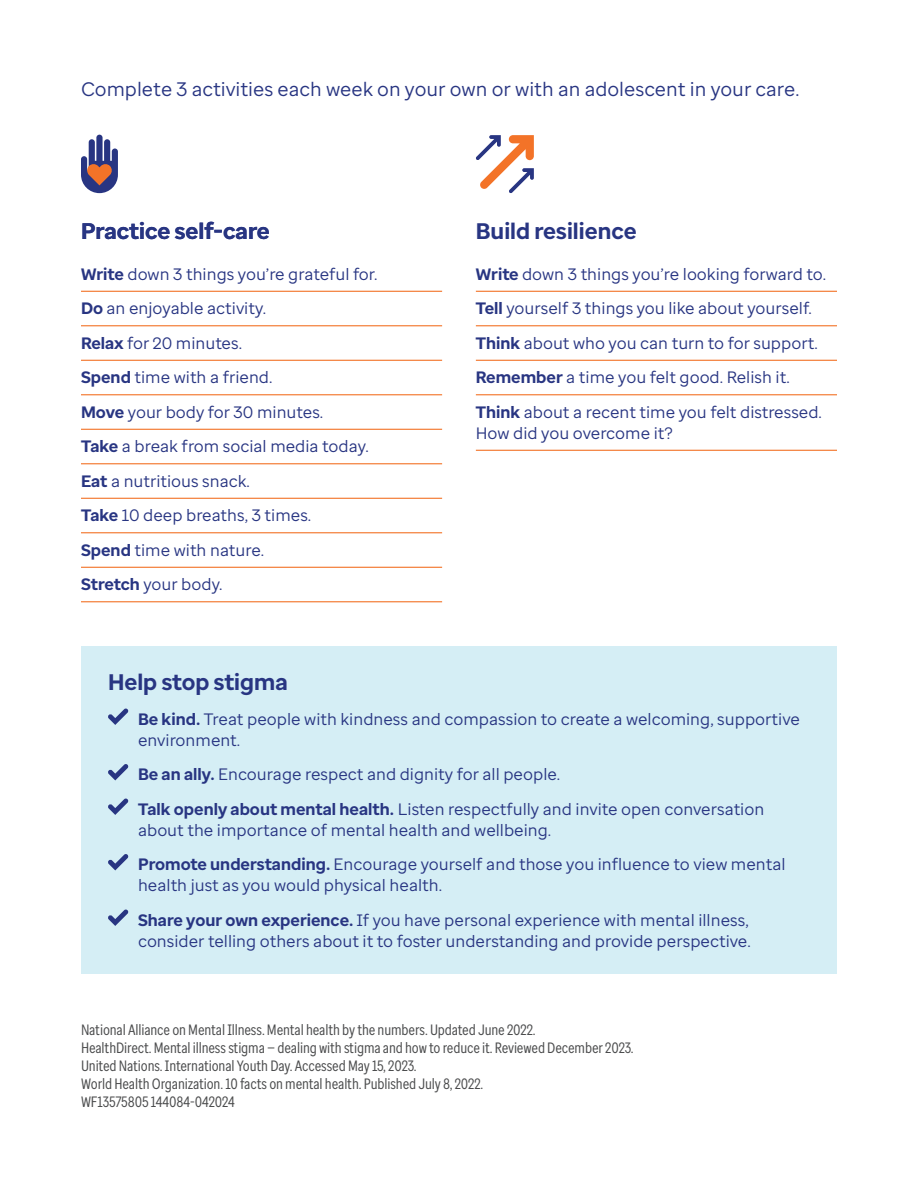
<style>
.page{position:relative;width:918px;height:1188px;background:#fff}
.page>*{position:absolute;margin:0;border:0;box-sizing:border-box;transform-origin:0 0}
.t1{font:700 22.5px "Enterprise Sans";color:#283582}
.t2{font:19.5px "Enterprise Sans";color:#283582}
.t3{font:16.5px/21px "Enterprise Sans";color:#283582}
.t4{font:15px "Enterprise Sans Cond";letter-spacing:-.01em;color:#4b4c4d}
.s1{font-weight:700}
</style>
<div class="page">
<div style="left:81px;top:646px;width:756px;height:328px;background:#d5eef5"></div>
<svg style="left:108px;top:709px;width:21px;height:16px"></svg>
<svg style="left:108px;top:764px;width:21px;height:16px"></svg>
<svg style="left:108px;top:799px;width:21px;height:16px"></svg>
<svg style="left:108px;top:854px;width:21px;height:16px"></svg>
<svg style="left:108px;top:910px;width:21px;height:16px"></svg>
<hr style="left:81px;top:291px;width:361px;height:1px;background:#f37328">
<hr style="left:81px;top:325px;width:361px;height:1px;background:#f37328">
<hr style="left:81px;top:360px;width:361px;height:1px;background:#f37328">
<hr style="left:81px;top:394px;width:361px;height:1px;background:#f37328">
<hr style="left:81px;top:429px;width:361px;height:1px;background:#f37328">
<hr style="left:81px;top:463px;width:361px;height:1px;background:#f37328">
<hr style="left:81px;top:498px;width:361px;height:1px;background:#f37328">
<hr style="left:81px;top:532px;width:361px;height:1px;background:#f37328">
<hr style="left:81px;top:567px;width:361px;height:1px;background:#f37328">
<hr style="left:81px;top:601px;width:361px;height:1px;background:#f37328">
<hr style="left:476px;top:291px;width:361px;height:1px;background:#f37328">
<hr style="left:476px;top:325px;width:361px;height:1px;background:#f37328">
<hr style="left:476px;top:360px;width:361px;height:1px;background:#f37328">
<hr style="left:476px;top:394px;width:361px;height:1px;background:#f37328">
<hr style="left:476px;top:450px;width:361px;height:1px;background:#f37328">
<svg style="left:81px;top:135px;width:37px;height:58px"></svg>
<svg style="left:476px;top:135px;width:58px;height:58px"></svg>
<p class="t2" style="left:81px;top:76px;width:720px">Complete 3 activities each week on your own or with an adolescent in your care.</p>
<p class="t1" style="left:81px;top:217px;width:190px">Practice self-care</p>
<p class="t3" style="left:81px;top:263px;width:298px"><span class="s1">Write</span> down 3 things you’re grateful for.</p>
<p class="t3" style="left:81px;top:298px;width:187px"><span class="s1">Do</span> an enjoyable activity.</p>
<p class="t3" style="left:81px;top:332px;width:163px"><span class="s1">Relax</span> for 20 minutes.</p>
<p class="t3" style="left:81px;top:367px;width:193px"><span class="s1">Spend</span> time with a friend.</p>
<p class="t3" style="left:81px;top:401px;width:244px"><span class="s1">Move</span> your body for 30 minutes.</p>
<p class="t3" style="left:81px;top:436px;width:289px"><span class="s1">Take</span> a break from social media today.</p>
<p class="t3" style="left:81px;top:470px;width:170px"><span class="s1">Eat</span> a nutritious snack.</p>
<p class="t3" style="left:81px;top:505px;width:232px"><span class="s1">Take</span> 10 deep breaths, 3 times.</p>
<p class="t3" style="left:81px;top:539px;width:185px"><span class="s1">Spend</span> time with nature.</p>
<p class="t3" style="left:81px;top:574px;width:143px"><span class="s1">Stretch</span> your body.</p>
<p class="t1" style="left:476px;top:216px;width:162px">Build resilience</p>
<p class="t3" style="left:476px;top:263px;width:352px"><span class="s1">Write</span> down 3 things you’re looking forward to.</p>
<p class="t3" style="left:476px;top:298px;width:338px"><span class="s1">Tell</span> yourself 3 things you like about yourself.</p>
<p class="t3" style="left:476px;top:332px;width:343px"><span class="s1">Think</span> about who you can turn to for support.</p>
<p class="t3" style="left:476px;top:367px;width:315px"><span class="s1">Remember</span> a time you felt good. Relish it.</p>
<p class="t3" style="left:476px;top:401px;width:348px"><span class="s1">Think</span> about a recent time you felt distressed.<br>How did you overcome it?</p>
<p class="t1" style="left:108px;top:668px;width:181px">Help stop stigma</p>
<p class="t3" style="left:138px;top:709px;width:663px"><span class="s1">Be kind.</span> Treat people with kindness and compassion to create a welcoming, supportive environment.</p>
<p class="t3" style="left:138px;top:764px;width:424px"><span class="s1">Be an ally.</span> Encourage respect and dignity for all people.</p>
<p class="t3" style="left:138px;top:799px;width:628px"><span class="s1">Talk openly about mental health.</span> Listen respectfully and invite open conversation about the importance of mental health and wellbeing.</p>
<p class="t3" style="left:138px;top:854px;width:649px"><span class="s1">Promote understanding.</span> Encourage yourself and those you influence to view mental health just as you would physical health.</p>
<p class="t3" style="left:138px;top:910px;width:614px"><span class="s1">Share your own experience.</span> If you have personal experience with mental illness, consider telling others about it to foster understanding and provide perspective.</p>
<p class="t4" style="left:81px;top:1020px;width:456px">National Alliance on Mental Illness. Mental health by the numbers. Updated June 2022.</p>
<p class="t4" style="left:81px;top:1038px;width:554px">HealthDirect. Mental illness stigma — dealing with stigma and how to reduce it. Reviewed December 2023.</p>
<p class="t4" style="left:81px;top:1056px;width:337px">United Nations. International Youth Day. Accessed May 15, 2023.</p>
<p class="t4" style="left:81px;top:1074px;width:404px">World Health Organization. 10 facts on mental health. Published July 8, 2022.</p>
<p class="t4" style="left:81px;top:1092px;width:155px">WF13575805 144084-042024</p>
</div>
